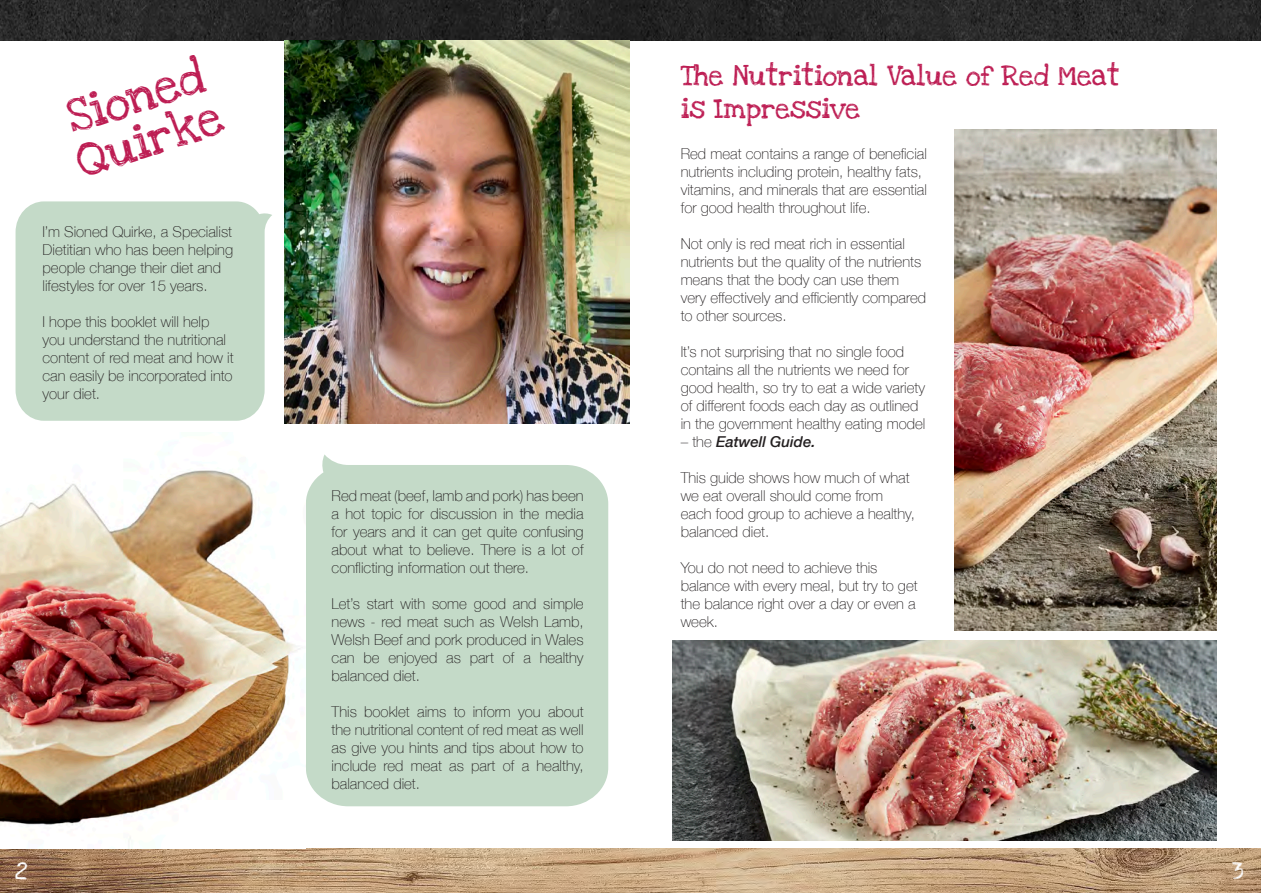
<style>
.page{position:relative;width:1261px;height:893px;background:#fff}
.page>*{position:absolute;margin:0;border:0;box-sizing:border-box;transform-origin:0 0}
.TITLE_WHITE{font:36px "Welsh Lamb Distressed";color:#bd1d53}
.TITLE_WHITE-2{font:21px "Welsh Lamb Distressed";color:#bd1d53}
.t1{font:18px "Welsh Lamb Distressed";color:#fff}
.FULL_TEXT{font:100 15px/18px "Helvetica Neue";color:#231f20}
.FULL_TEXT-2{font:italic 500 15px "Helvetica Neue";color:#231f20}
.s1{font-weight:100;font-style:normal}
</style>
<div class="page">
<img style="left:0;top:0;width:1260px;height:41px">
<img style="left:0;top:849px;width:1260px;height:44px">
<div style="left:16px;top:201px;width:256px;height:220px;background:#c4dac8"></div>
<img style="left:672px;top:641px;width:544px;height:199px">
<img style="left:284px;top:41px;width:345px;height:383px">
<img style="left:954px;top:130px;width:262px;height:500px">
<div style="left:306px;top:454px;width:302px;height:352px;background:#c4dac8"></div>
<img style="left:0;top:470px;width:300px;height:372px">
<p class="TITLE_WHITE" style="left:59px;top:90px;width:143px;rotate:-18deg">Sioned</p>
<p class="TITLE_WHITE" style="left:69px;top:134px;width:153px;rotate:-18deg">Quirke</p>
<p class="FULL_TEXT" style="left:43px;top:222px;width:192px">I’m Sioned Quirke, a Specialist<br>Dietitian who has been helping people change their diet and lifestyles for over 15 years.</p>
<p class="FULL_TEXT" style="left:43px;top:312px;width:193px">I hope this booklet will help you understand the nutritional content of red meat and how it can easily be incorporated into your diet.</p>
<p class="FULL_TEXT" style="left:331px;top:486px;width:253px;text-align:justify">Red meat (beef, lamb and pork) has been a hot topic for discussion in the media for years and it can get quite confusing about what to believe. There is a lot of conflicting information out there.</p>
<p class="FULL_TEXT" style="left:331px;top:594px;width:253px;text-align:justify">Let’s start with some good and simple news - red meat such as Welsh Lamb, Welsh Beef and pork produced in Wales can be enjoyed as part of a healthy balanced diet.</p>
<p class="FULL_TEXT" style="left:331px;top:702px;width:253px;text-align:justify">This booklet aims to inform you about the nutritional content of red meat as well as give you hints and tips about how to include red meat as part of a healthy, balanced diet.</p>
<p class="TITLE_WHITE-2" style="left:680px;top:59px;width:440px">The Nutritional Value of Red Meat</p>
<p class="TITLE_WHITE-2" style="left:680px;top:92px;width:181px">is Impressive</p>
<p class="FULL_TEXT" style="left:680px;top:144px;width:248px">Red meat contains a range of beneficial nutrients including protein, healthy fats, vitamins, and minerals that are essential for good health throughout life.</p>
<p class="FULL_TEXT" style="left:680px;top:234px;width:247px">Not only is red meat rich in essential nutrients but the quality of the nutrients means that the body can use them very effectively and efficiently compared to other sources.</p>
<p class="FULL_TEXT" style="left:680px;top:342px;width:246px">It’s not surprising that no single food contains all the nutrients we need for good health, so try to eat a wide variety of different foods each day as outlined in the government healthy eating model</p>
<p class="FULL_TEXT-2" style="left:680px;top:428px;width:136px"><span class="s1">– the</span> Eatwell Guide.</p>
<p class="FULL_TEXT" style="left:680px;top:468px;width:236px">This guide shows how much of what we eat overall should come from each food group to achieve a healthy, balanced diet.</p>
<p class="FULL_TEXT" style="left:680px;top:558px;width:238px">You do not need to achieve this balance with every meal, but try to get the balance right over a day or even a week.</p>
<p class="t1" style="left:15px;top:856px;width:14px">2</p>
<p class="t1" style="left:1232px;top:856px;width:13px">3</p>
</div>
